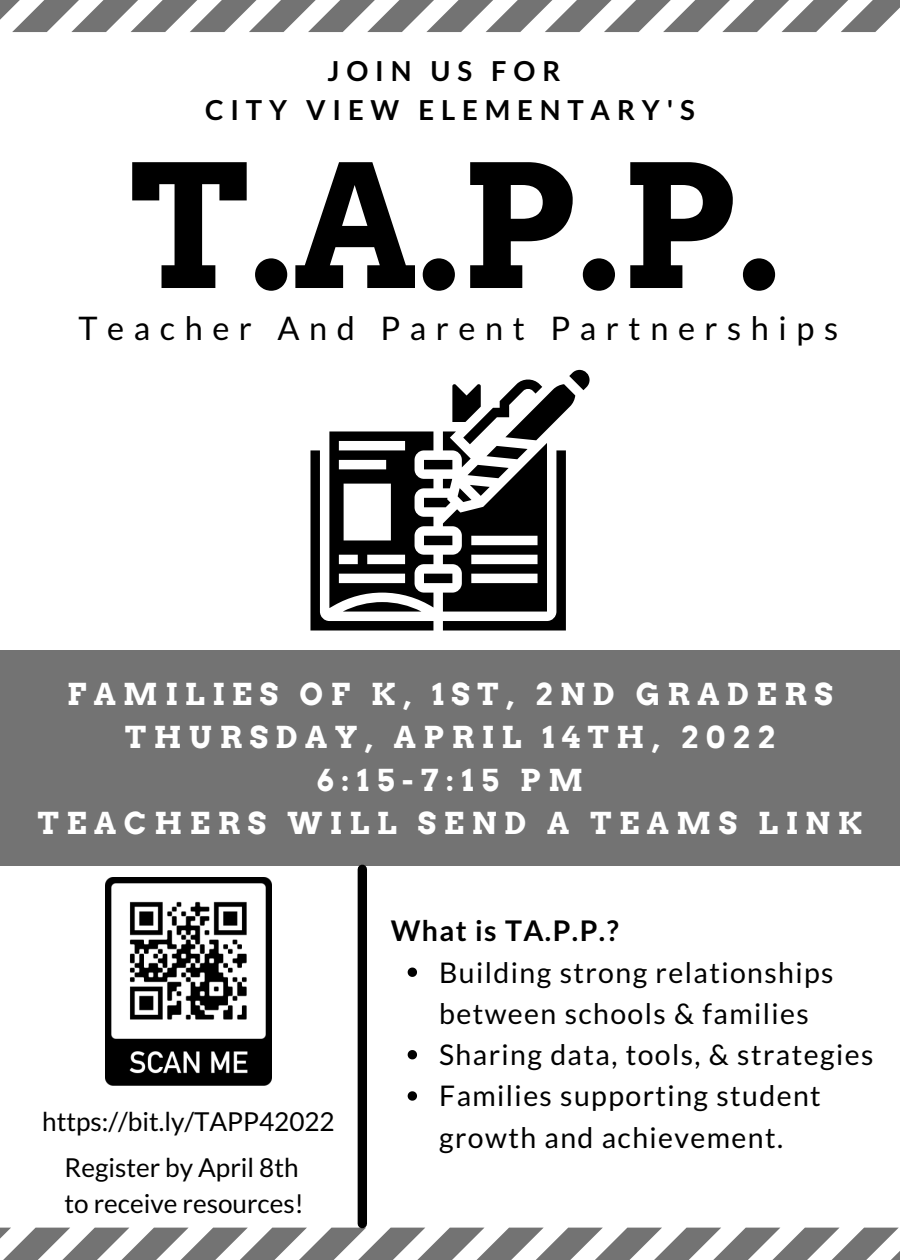
<style>
.page{position:relative;width:900px;height:1260px;background:#fff}
.page>*{position:absolute;margin:0;border:0;box-sizing:border-box;transform-origin:0 0}
.t1{font:700 170px "Arvo";color:#000}
.t2{font:32.5px "Lato";letter-spacing:.295em;color:#000}
.t3{font:700 30.25px "Arvo";letter-spacing:.25em;color:#fff}
.t4{font:28.5px/41.2px "Lato";letter-spacing:.05em;color:#000}
.t5{font:700 28.5px "Lato";letter-spacing:.05em;color:#000}
.t6{font:700 27.5px "Lato";letter-spacing:.25em;color:#000}
.t7{font:26px "Lato";color:#000}
</style>
<div class="page">
<svg style="left:0;top:0;width:900px;height:32px"></svg>
<svg style="left:0;top:1228px;width:900px;height:32px"></svg>
<div style="left:0;top:650px;width:900px;height:215px;background:#737373"></div>
<div style="left:358px;top:869px;width:9px;height:355px;background:#000"></div>
<img style="left:105px;top:877px;width:167px;height:208px">
<svg style="left:408px;top:968px;width:9px;height:9px"></svg>
<svg style="left:408px;top:1050px;width:9px;height:9px"></svg>
<svg style="left:408px;top:1091px;width:9px;height:10px"></svg>
<svg style="left:310px;top:370px;width:280px;height:261px"></svg>
<p class="t6" style="left:327px;top:53px;width:234px">JOIN US FOR</p>
<p class="t6" style="left:205px;top:93px;width:491px">CITY VIEW ELEMENTARY'S</p>
<p class="t1" style="left:131px;top:125px;width:652px">T.A.P.P.</p>
<p class="t2" style="left:79px;top:308px;width:761px">Teacher And Parent Partnerships</p>
<p class="t3" style="left:67px;top:676px;width:767px">FAMILIES OF K, 1ST, 2ND GRADERS</p>
<p class="t3" style="left:125px;top:719px;width:651px">THURSDAY, APRIL 14TH, 2022</p>
<p class="t3" style="left:317px;top:762px;width:268px">6:15-7:15 PM</p>
<p class="t3" style="left:38px;top:805px;width:826px">TEACHERS WILL SEND A TEAMS LINK</p>
<p class="t7" style="left:42px;top:1105px;width:294px">https://bit.ly/TAPP42022</p>
<p class="t7" style="left:65px;top:1152px;width:236px">Register by April 8th</p>
<p class="t7" style="left:65px;top:1187px;width:241px">to receive resources!</p>
<p class="t5" style="left:391px;top:913px;width:229px">What is TA.P.P.?</p>
<p class="t4" style="left:439px;top:951px;width:396px">Building strong relationships between schools &amp; families</p>
<p class="t4" style="left:439px;top:1033px;width:436px">Sharing data, tools, &amp; strategies</p>
<p class="t4" style="left:439px;top:1075px;width:383px">Families supporting student growth and achievement.</p>
</div>
